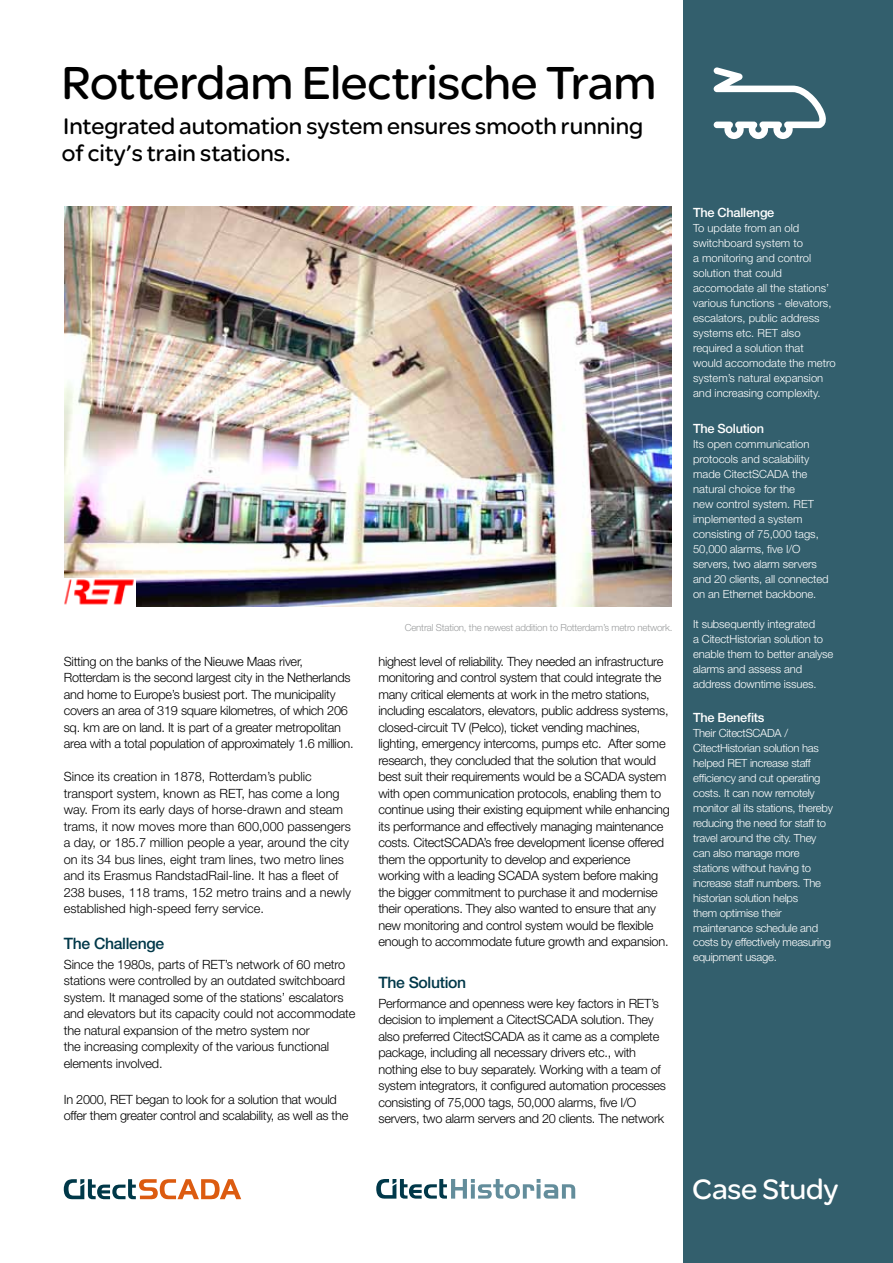
<style>
.page{position:relative;width:893px;height:1263px;background:#fff}
.page>*{position:absolute;margin:0;border:0;box-sizing:border-box;transform-origin:0 0}
.t1{font:49.5px "SE Optimist";letter-spacing:-.01em;color:#000}
.t2{font:30px "SE Optimist";letter-spacing:-.005em;color:#fff}
.t3{font:24px/27px "SE Optimist";color:#000}
.t4{font:500 15.75px "Helvetica Neue";letter-spacing:-.02em;color:#003849}
.t5{font:300 12.75px/16.5px "Helvetica Neue";letter-spacing:-.02em;color:#000}
.t6{font:300 12.75px/16.5px "Helvetica Neue";color:#000}
.t7{font:500 12.75px "Helvetica Neue";letter-spacing:-.02em;color:#fff}
.t8{font:300 11.25px/15px "Helvetica Neue";letter-spacing:-.01em;color:#fff}
.t9{font:300 9.75px "Helvetica Neue";letter-spacing:-.02em;color:#9c9e9f}
</style>
<div class="page">
<div style="left:684px;top:0;width:209px;height:1263px;background:#335f6d"></div>
<img style="left:64px;top:207px;width:608px;height:399px">
<svg style="left:376px;top:1179px;width:199px;height:20px"></svg>
<svg style="left:714px;top:67px;width:112px;height:72px"></svg>
<svg style="left:64px;top:1179px;width:177px;height:20px"></svg>
<img style="left:64px;top:578px;width:71px;height:28px">
<h1 class="t1" style="left:62px;top:48px;width:596px">Rotterdam Electrische Tram</h1>
<h3 class="t3" style="left:62px;top:112px;width:583px">Integrated automation system ensures smooth running of city’s train stations.</h3>
<p class="t5" style="left:64px;top:652px;width:291px">Sitting on the banks of the Nieuwe Maas river, Rotterdam is the second largest city in the Netherlands and home to Europe’s busiest port. The municipality covers an area of 319 square kilometres, of which 206 sq. km are on land. It is part of a greater metropolitan area with a total population of approximately 1.6 million.</p>
<p class="t6" style="left:64px;top:768px;width:289px">Since its creation in 1878, Rotterdam’s public transport system, known as RET, has come a long way. From its early days of horse-drawn and steam trams, it now moves more than 600,000 passengers a day, or 185.7 million people a year, around the city on its 34 bus lines, eight tram lines, two metro lines and its Erasmus RandstadRail-line. It has a fleet of 238 buses, 118 trams, 152 metro trains and a newly established high-speed ferry service.</p>
<p class="t4" style="left:64px;top:934px;width:102px">The Challenge</p>
<p class="t5" style="left:64px;top:955px;width:293px">Since the 1980s, parts of RET’s network of 60 metro stations were controlled by an outdated switchboard system. It managed some of the stations’ escalators and elevators but its capacity could not accommodate the natural expansion of the metro system nor<br>the increasing complexity of the various functional elements involved.</p>
<p class="t5" style="left:64px;top:1090px;width:286px">In 2000, RET began to look for a solution that would offer them greater control and scalability, as well as the</p>
<p class="t9" style="left:405px;top:622px;width:269px">Central Station, the newest addition to Rotterdam’s metro network.</p>
<p class="t5" style="left:378px;top:652px;width:293px">highest level of reliability. They needed an infrastructure monitoring and control system that could integrate the many critical elements at work in the metro stations, including escalators, elevators, public address systems, closed-circuit TV (Pelco), ticket vending machines, lighting, emergency intercoms, pumps etc. After some research, they concluded that the solution that would best suit their requirements would be a SCADA system with open communication protocols, enabling them to continue using their existing equipment while enhancing its performance and effectively managing maintenance costs. CitectSCADA’s free development license offered them the opportunity to develop and experience working with a leading SCADA system before making the bigger commitment to purchase it and modernise their operations. They also wanted to ensure that any new monitoring and control system would be flexible enough to accommodate future growth and expansion.</p>
<p class="t4" style="left:378px;top:973px;width:89px">The Solution</p>
<p class="t5" style="left:378px;top:994px;width:289px">Performance and openness were key factors in RET’s decision to implement a CitectSCADA solution. They also preferred CitectSCADA as it came as a complete package, including all necessary drivers etc., with nothing else to buy separately. Working with a team of system integrators, it configured automation processes consisting of 75,000 tags, 50,000 alarms, five I/O servers, two alarm servers and 20 clients. The network</p>
<p class="t7" style="left:693px;top:205px;width:83px">The Challenge</p>
<p class="t8" style="left:693px;top:221px;width:144px">To update from an old switchboard system to<br>a monitoring and control solution that could accomodate all the stations’ various functions - elevators, escalators, public address systems etc. RET also required a solution that would accomodate the metro system’s natural expansion and increasing complexity.</p>
<p class="t7" style="left:693px;top:421px;width:73px">The Solution</p>
<p class="t8" style="left:693px;top:437px;width:137px">Its open communication protocols and scalability made CitectSCADA the natural choice for the<br>new control system. RET implemented a system consisting of 75,000 tags,<br>50,000 alarms, five I/O servers, two alarm servers and 20 clients, all connected on an Ethernet backbone.</p>
<p class="t8" style="left:693px;top:617px;width:142px">It subsequently integrated<br>a CitectHistorian solution to enable them to better analyse alarms and assess and address downtime issues.</p>
<p class="t7" style="left:693px;top:709px;width:73px">The Benefits</p>
<p class="t8" style="left:693px;top:725px;width:141px">Their CitectSCADA /<br>CitectHistorian solution has helped RET increase staff efficiency and cut operating costs. It can now remotely monitor all its stations, thereby reducing the need for staff to travel around the city. They can also manage more stations without having to increase staff numbers. The historian solution helps<br>them optimise their maintenance schedule and costs by effectively measuring equipment usage.</p>
<h2 class="t2" style="left:692px;top:1168px;width:148px">Case Study</h2>
</div>
